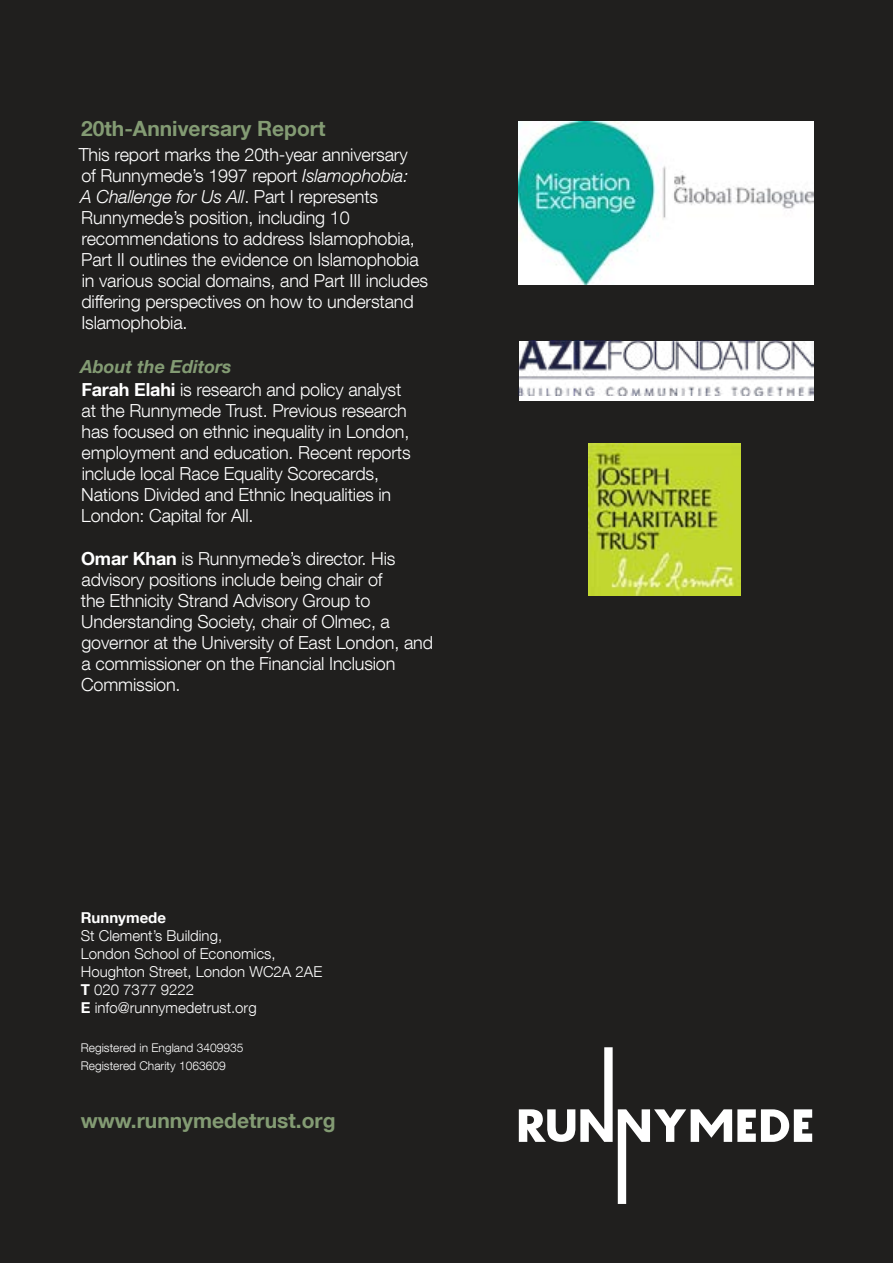
<style>
.page{position:relative;width:893px;height:1263px;background:#201f1e}
.page>*{position:absolute;margin:0;border:0;box-sizing:border-box;transform-origin:0 0}
.body_subheading_A{font:700 21px "Helvetica Neue LT Com";color:#839b73}
.backcover_text{font:300 18px/21px "Helvetica Neue LT Com";letter-spacing:-.01em;color:#fff}
.body_subheading_B{font:italic 700 18px "Helvetica Neue LT Com";color:#839b73}
.insidecover_text{font:300 15px/18px "Helvetica Neue LT Com";color:#fff}
.insidecover_text-2{font:300 12px/18px "Helvetica Neue LT Com";color:#fff}
.s1{font-style:italic}
.s2{font-weight:700}
</style>
<div class="page">
<svg style="left:519px;top:1047px;width:293px;height:156px"></svg>
<img style="left:589px;top:443px;width:152px;height:152px">
<img style="left:519px;top:121px;width:295px;height:164px">
<div style="left:519px;top:341px;width:295px;height:60px;background:#fff"></div>
<img style="left:519px;top:341px;width:295px;height:54px">
<p class="body_subheading_A" style="left:81px;top:115px;width:246px">20th-Anniversary Report</p>
<p class="backcover_text" style="left:79px;top:144px;width:351px">This report marks the 20th-year anniversary<br>of Runnymede’s 1997 report <span class="s1">Islamophobia:<br>A Challenge for Us All</span>. Part I represents Runnymede’s position, including 10 recommendations to address Islamophobia, Part II outlines the evidence on Islamophobia in various social domains, and Part III includes differing perspectives on how to understand Islamophobia.</p>
<p class="body_subheading_B" style="left:81px;top:355px;width:153px">About the Editors</p>
<p class="backcover_text" style="left:81px;top:379px;width:331px"><span class="s2">Farah Elahi</span> is research and policy analyst at the Runnymede Trust. Previous research has focused on ethnic inequality in London, employment and education. Recent reports include local Race Equality Scorecards, Nations Divided and Ethnic Inequalities in London: Capital for All.</p>
<p class="backcover_text" style="left:81px;top:547px;width:354px"><span class="s2">Omar Khan</span> is Runnymede’s director. His advisory positions include being chair of<br>the Ethnicity Strand Advisory Group to Understanding Society, chair of Olmec, a governor at the University of East London, and a commissioner on the Financial Inclusion Commission.</p>
<p class="insidecover_text" style="left:81px;top:908px;width:243px"><span class="s2">Runnymede<br></span>St Clement’s Building,<br>London School of Economics,<br>Houghton Street, London WC2A 2AE<br><span class="s2">T</span> 020 7377 9222<br><span class="s2">E</span> info@runnymedetrust.org</p>
<p class="insidecover_text-2" style="left:81px;top:1038px;width:164px">Registered in England 3409935<br>Registered Charity 1063609</p>
<p class="body_subheading_A" style="left:81px;top:1107px;width:256px">www.runnymedetrust.org</p>
</div>
